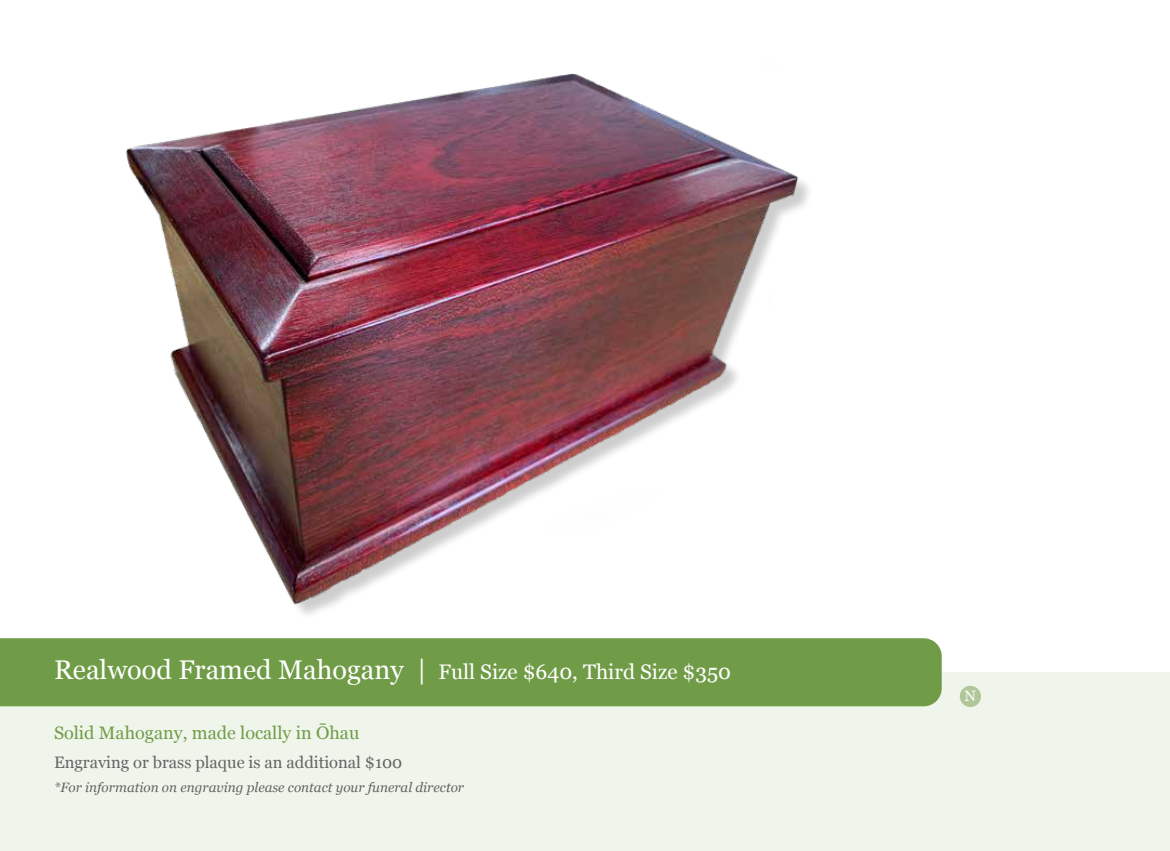
<style>
.page{position:relative;width:1170px;height:851px;background:#fff}
.page>*{position:absolute;margin:0;border:0;box-sizing:border-box;transform-origin:0 0}
.t1{font:21px "Georgia";color:#fff}
.t2{font:18px "Georgia";color:#709c47}
.t3{font:16.5px "Georgia";color:#646464}
.t4{font:15px "Georgia";color:#fff}
.t5{font:italic 13.5px "Georgia";color:#646464}
.s1{font-size:27px}
</style>
<div class="page">
<div style="left:0;top:672px;width:1169px;height:178px;background:#f0f5ec"></div>
<div style="left:0;top:638px;width:941px;height:68px;background:#709c47"></div>
<img style="left:126px;top:73px;width:683px;height:540px">
<svg style="left:959px;top:685px;width:21px;height:22px"></svg>
<h1 class="t1" style="left:54px;top:656px;width:678px"><span class="s1">Realwood Framed Mahogany |</span> Full Size $640, Third Size $350</h1>
<h2 class="t2" style="left:54px;top:719px;width:307px">Solid Mahogany, made locally in Ōhau</h2>
<p class="t3" style="left:54px;top:749px;width:350px">Engraving or brass plaque is an additional $100</p>
<p class="t5" style="left:54px;top:777px;width:411px">*For information on engraving please contact your funeral director</p>
<p class="t4" style="left:964px;top:685px;width:13px">N</p>
</div>
